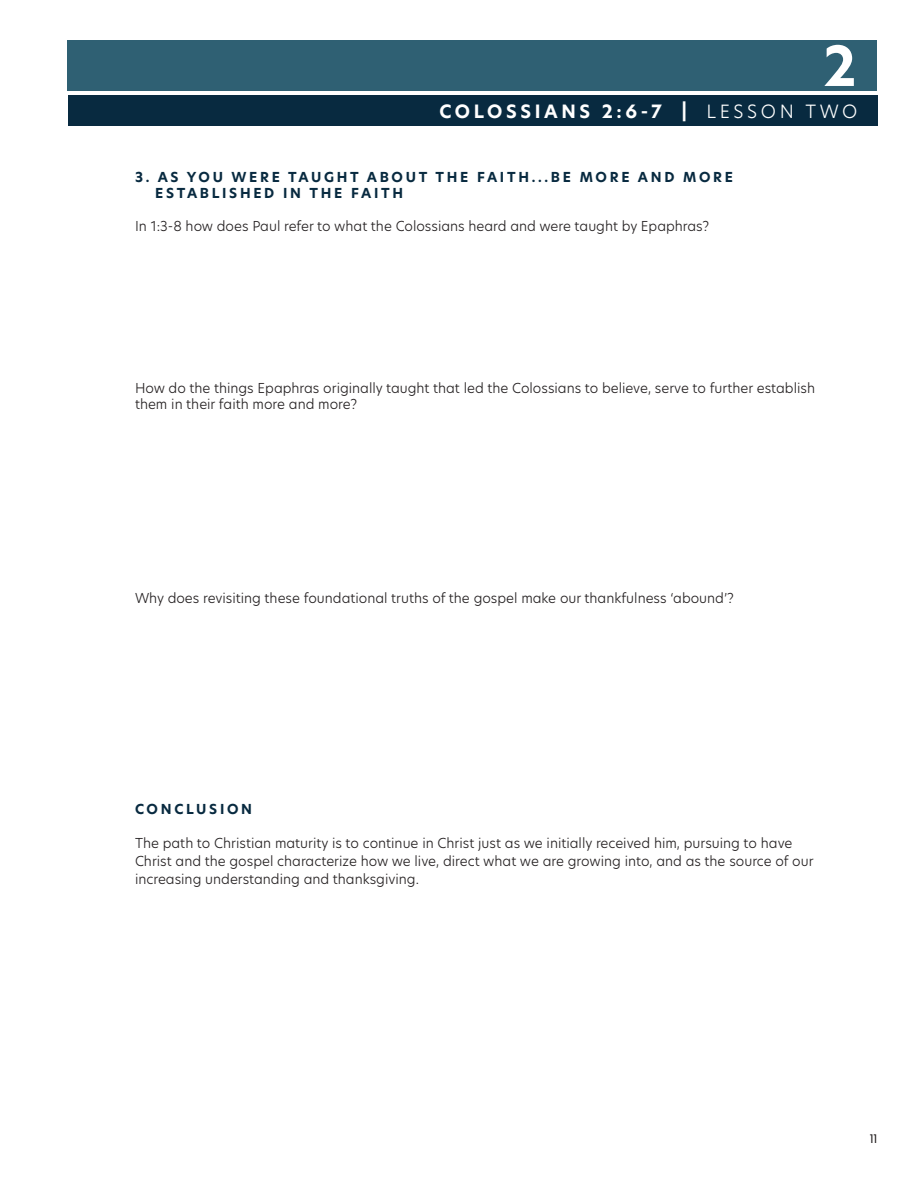
<style>
.page{position:relative;width:918px;height:1188px;background:#fff}
.page>*{position:absolute;margin:0;border:0;box-sizing:border-box;transform-origin:0 0}
.t1{font:700 54px "New Hero";color:#fff}
.t2{font:700 18px "New Hero";letter-spacing:.2em;color:#fff}
.t3{font:300 13.5px/18px "New Hero";color:#231f20}
.t4{font:700 13.5px/16.2px "New Hero";letter-spacing:.2em;color:#082a40}
.t5{font:12px "Poppins";color:#231f20}
.s1{font-weight:300}
</style>
<div class="page">
<div style="left:68px;top:95px;width:810px;height:30px;background:#082a40"></div>
<div style="left:68px;top:40px;width:809px;height:51px;background:#2f6073"></div>
<p class="t1" style="left:823px;top:29px;width:35px">2</p>
<p class="t2" style="left:439px;top:99px;width:420px">COLOSSIANS 2:6-7 | <span class="s1">LESSON TWO</span></p>
<p class="t4" style="left:155px;top:169px;width:579px;text-indent:-20px">3. AS YOU WERE TAUGHT ABOUT THE FAITH...BE MORE AND MORE<br>ESTABLISHED IN THE FAITH</p>
<p class="t3" style="left:135px;top:217px;width:576px">In 1:3-8 how does Paul refer to what the Colossians heard and were taught by Epaphras?</p>
<p class="t3" style="left:135px;top:379px;width:682px;line-height:16.2px">How do the things Epaphras originally taught that led the Colossians to believe, serve to further establish them in their faith more and more?</p>
<p class="t3" style="left:135px;top:589px;width:601px">Why does revisiting these foundational truths of the gospel make our thankfulness ‘abound’?</p>
<p class="t4" style="left:135px;top:801px;width:119px">CONCLUSION</p>
<p class="t3" style="left:135px;top:834px;width:680px">The path to Christian maturity is to continue in Christ just as we initially received him, pursuing to have<br>Christ and the gospel characterize how we live, direct what we are growing into, and as the source of our increasing understanding and thanksgiving.</p>
<p class="t5" style="left:870px;top:1131px;width:9px">11</p>
</div>
